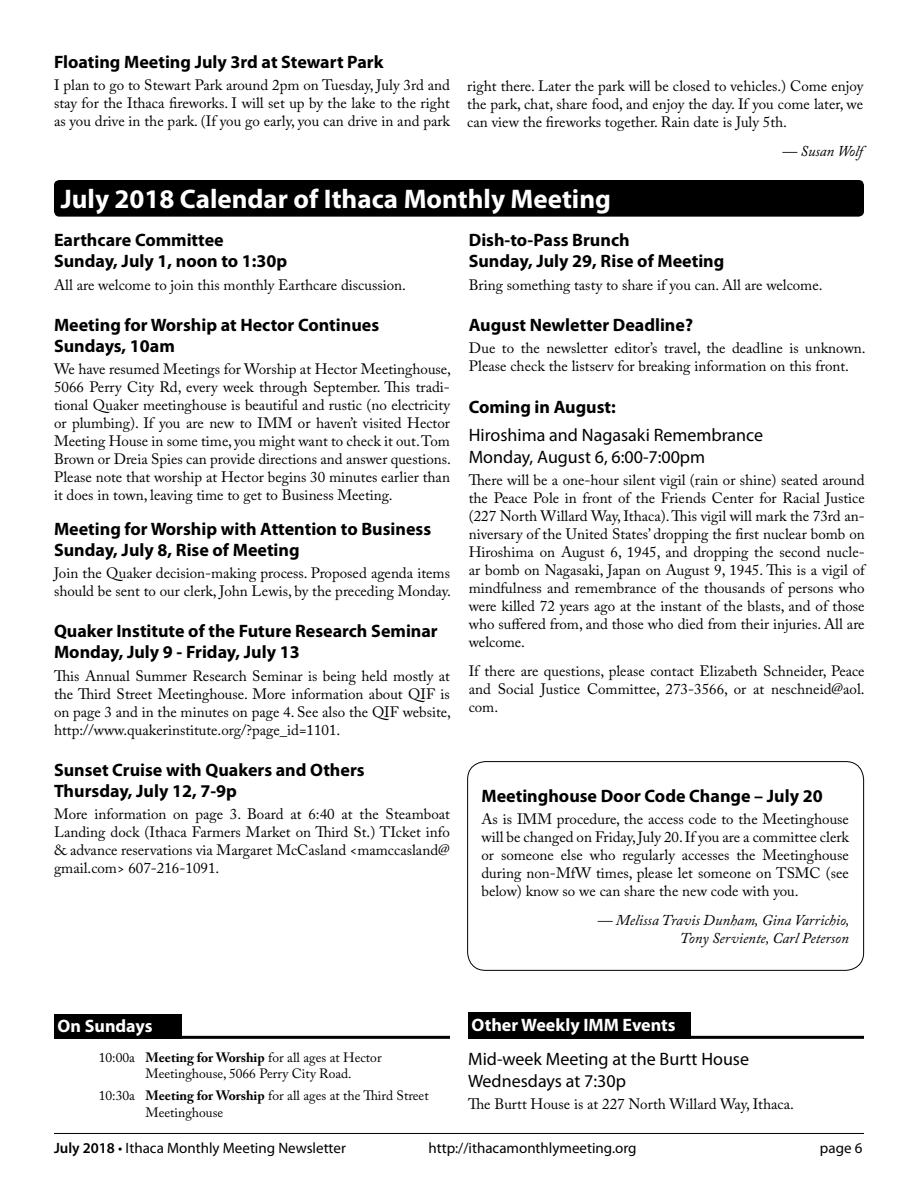
<style>
.page{position:relative;width:918px;height:1188px;background:#fff}
.page>*{position:absolute;margin:0;border:0;box-sizing:border-box;transform-origin:0 0}
.t1{font:700 27px "Myriad Pro";color:#fff}
.t2{font:700 18px/21px "Myriad Pro";color:#000}
.t3{font:18px/21.6px "Myriad Pro";color:#000}
.t4{font:700 18px "Myriad Pro";color:#fff}
.t5{font:15px/18px "Adobe Caslon Pro";color:#000;text-align:justify}
.t6{font:15px "Myriad Pro";color:#000}
.t7{font:italic 15px/18px "Adobe Caslon Pro";color:#000;text-align:right}
.t8{font:13.5px/16.5px "Adobe Caslon Pro";color:#000}
.s1{font-weight:700}
.s2{font-weight:600}
</style>
<div class="page">
<hr style="left:54px;top:1133px;width:810px;height:1px;background:#000">
<hr style="left:54px;top:1036px;width:396px;height:3px;background:#000">
<div style="left:54px;top:1014px;width:128px;height:25px;background:#000"></div>
<div style="left:54px;top:180px;width:810px;height:37px;background:#000;border-radius:5px"></div>
<hr style="left:468px;top:1036px;width:396px;height:3px;background:#000">
<div style="left:468px;top:1013px;width:223px;height:26px;background:#000"></div>
<div style="left:467px;top:761px;width:397px;height:210px;border:1px solid #000;border-radius:18px"></div>
<p class="t2" style="left:54px;top:50px;width:331px">Floating Meeting July 3rd at Stewart Park</p>
<p class="t5" style="left:54px;top:76px;width:398px">I plan to go to Stewart Park around 2pm on Tuesday, July 3rd and stay for the Ithaca fireworks. I will set up by the lake to the right as you drive in the park. (If you go early, you can drive in and park</p>
<p class="t5" style="left:467px;top:77px;width:398px">right there. Later the park will be closed to vehicles.) Come enjoy the park, chat, share food, and enjoy the day. If you come later, we can view the fireworks together. Rain date is July 5th.</p>
<p class="t7" style="left:782px;top:142px;width:83px">— Susan Wolf</p>
<h1 class="t1" style="left:61px;top:182px;width:552px">July 2018 Calendar of Ithaca Monthly Meeting</h1>
<p class="t2" style="left:54px;top:229px;width:235px">Earthcare Committee<br>Sunday, July 1, noon to 1:30p</p>
<p class="t5" style="left:54px;top:276px;width:353px">All are welcome to join this monthly Earthcare discussion.</p>
<p class="t2" style="left:54px;top:314px;width:327px">Meeting for Worship at Hector Continues<br>Sundays, 10am</p>
<p class="t5" style="left:54px;top:360px;width:399px">We have resumed Meetings for Worship at Hector Meetinghouse, 5066 Perry City Rd, every week through September. This tradi&shy;tional Quaker meetinghouse is beautiful and rustic (no electricity or plumbing). If you are new to IMM or haven’t visited Hector Meeting House in some time, you might want to check it out. Tom Brown or Dreia Spies can provide directions and answer questions.<br>Please note that worship at Hector begins 30 minutes earlier than it does in town, leaving time to get to Business Meeting.</p>
<p class="t2" style="left:54px;top:518px;width:379px">Meeting for Worship with Attention to Business<br>Sunday, July 8, Rise of Meeting</p>
<p class="t5" style="left:54px;top:564px;width:399px">Join the Quaker decision-making process. Proposed agenda items should be sent to our clerk, John Lewis, by the preceding Monday.</p>
<p class="t2" style="left:54px;top:620px;width:385px">Quaker Institute of the Future Research Seminar<br>Monday, July 9 - Friday, July 13</p>
<p class="t5" style="left:54px;top:667px;width:399px">This Annual Summer Research Seminar is being held mostly at the Third Street Meetinghouse. More information about QIF is on page 3 and in the minutes on page 4. See also the QIF website, http://www.quakerinstitute.org/?page_id=1101.</p>
<p class="t2" style="left:54px;top:759px;width:312px">Sunset Cruise with Quakers and Others<br>Thursday, July 12, 7-9p</p>
<p class="t5" style="left:54px;top:805px;width:398px">More information on page 3. Board at 6:40 at the Steamboat Landing dock (Ithaca Farmers Market on Third St.) TIcket info &amp; advance reservations via Margaret McCasland &lt;mamccasland@ gmail.com&gt; 607-216-1091.</p>
<p class="t2" style="left:469px;top:229px;width:257px">Dish-to-Pass Brunch<br>Sunday, July 29, Rise of Meeting</p>
<p class="t5" style="left:469px;top:276px;width:355px">Bring something tasty to share if you can. All are welcome.</p>
<p class="t2" style="left:469px;top:314px;width:226px">August Newletter Deadline?</p>
<p class="t5" style="left:469px;top:339px;width:399px">Due to the newsletter editor’s travel, the deadline is unknown.<br>Please check the listserv for breaking information on this front.</p>
<p class="t2" style="left:469px;top:395px;width:149px">Coming in August:</p>
<p class="t3" style="left:469px;top:424px;width:296px">Hiroshima and Nagasaki Remembrance<br>Monday, August 6, 6:00-7:00pm</p>
<p class="t5" style="left:469px;top:471px;width:398px">There will be a one-hour silent vigil (rain or shine) seated around the Peace Pole in front of the Friends Center for Racial Justice (227 North Willard Way, Ithaca). This vigil will mark the 73rd an&shy;niversary of the United States’ dropping the first nuclear bomb on Hiroshima on August 6, 1945, and dropping the second nucle&shy;ar bomb on Nagasaki, Japan on August 9, 1945. This is a vigil of mindfulness and remembrance of the thousands of persons who were killed 72 years ago at the instant of the blasts, and of those who suffered from, and those who died from their injuries. All are welcome.</p>
<p class="t5" style="left:469px;top:662px;width:397px">If there are questions, please contact Elizabeth Schneider, Peace and Social Justice Committee, 273-3566, or at neschneid@aol. com.</p>
<p class="t2" style="left:482px;top:785px;width:343px">Meetinghouse Door Code Change – July 20</p>
<p class="t5" style="left:482px;top:810px;width:369px">As is IMM procedure, the access code to the Meetinghouse will be changed on Friday, July 20. If you are a committee clerk or someone else who regularly accesses the Meetinghouse during non-MfW times, please let someone on TSMC (see below) know so we can share the new code with you.</p>
<p class="t7" style="left:597px;top:911px;width:254px">— Melissa Travis Dunham, Gina Varrichio,<br>Tony Serviente, Carl Peterson</p>
<p class="t4" style="left:58px;top:1014px;width:96px">On Sundays</p>
<p class="t8" style="left:146px;top:1049px;width:238px;text-indent:-47px">10:00a <span class="s1">Meeting for Worship</span> for all ages at Hector<br>Meetinghouse, 5066 Perry City Road.</p>
<p class="t8" style="left:146px;top:1087px;width:285px;text-indent:-47px">10:30a <span class="s1">Meeting for Worship</span> for all ages at the Third Street<br>Meetinghouse</p>
<p class="t4" style="left:472px;top:1013px;width:206px">Other Weekly IMM Events</p>
<p class="t3" style="left:468px;top:1048px;width:283px">Mid-week Meeting at the Burtt House<br>Wednesdays at 7:30p</p>
<p class="t5" style="left:468px;top:1095px;width:328px">The Burtt House is at 227 North Willard Way, Ithaca.</p>
<p class="t6" style="left:54px;top:1138px;width:293px"><span class="s2">July 2018</span> • Ithaca Monthly Meeting Newsletter</p>
<p class="t6" style="left:428px;top:1138px;width:210px">http://ithacamonthlymeeting.org</p>
<p class="t6" style="left:820px;top:1138px;width:44px">page 6</p>
</div>
